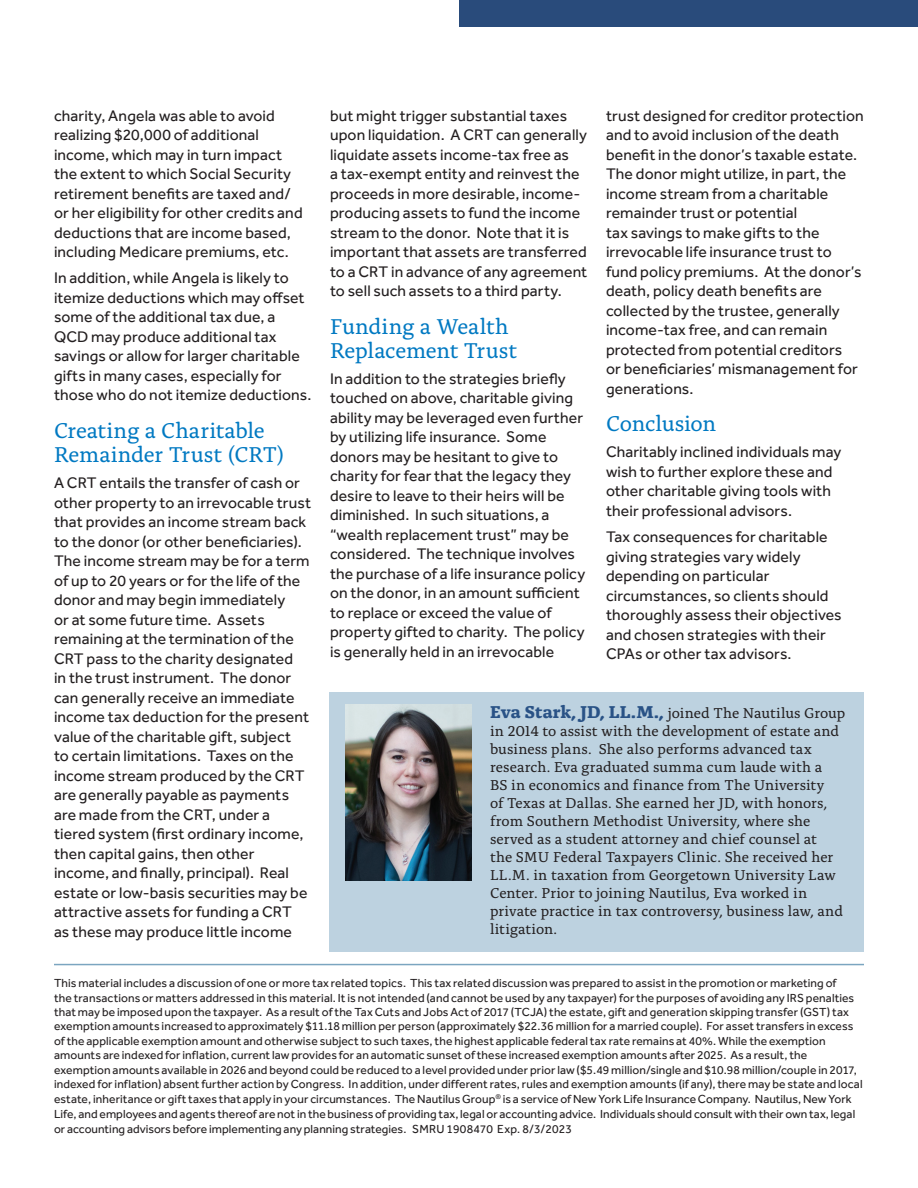
<style>
.page{position:relative;width:918px;height:1188px;background:#fff}
.page>*{position:absolute;margin:0;border:0;box-sizing:border-box;transform-origin:0 0}
.body_effra_10_12{font:22.5px/24px "Alda Pro";letter-spacing:-.01em;color:#0079c2}
.body_effra_10_12-2{font:15.75px/19.5px "Effra Pro";letter-spacing:.01em;color:#231f20}
.t1{font:15px/18px "Alda Pro";color:#231f20}
.Fine_Print{font:12px/14.5px "Effra Pro";letter-spacing:.01em;color:#231f20}
.s1{font-weight:700;font-size:18px;color:#295286}
</style>
<div class="page">
<div style="left:459px;top:0;width:459px;height:27px;background:#294b7b"></div>
<hr style="left:54px;top:964px;width:810px;height:1px;background:#7ba5c0">
<div style="left:330px;top:692px;width:534px;height:260px;background:#bdd2e0"></div>
<img style="left:346px;top:704px;width:126px;height:177px">
<p class="body_effra_10_12-2" style="left:54px;top:105px;width:250px">charity, Angela was able to avoid realizing $20,000 of additional income, which may in turn impact the extent to which Social Security retirement benefits are taxed and/ or her eligibility for other credits and deductions that are income based, including Medicare premiums, etc.</p>
<p class="body_effra_10_12-2" style="left:54px;top:268px;width:259px">In addition, while Angela is likely to itemize deductions which may offset some of the additional tax due, a QCD may produce additional tax savings or allow for larger charitable gifts in many cases, especially for those who do not itemize deductions.</p>
<p class="body_effra_10_12" style="left:54px;top:417px;width:232px">Creating a Charitable<br>Remainder Trust (CRT)</p>
<p class="body_effra_10_12-2" style="left:54px;top:473px;width:259px">A CRT entails the transfer of cash or other property to an irrevocable trust that provides an income stream back to the donor (or other beneficiaries).<br>The income stream may be for a term of up to 20 years or for the life of the donor and may begin immediately<br>or at some future time. Assets remaining at the termination of the CRT pass to the charity designated<br>in the trust instrument. The donor can generally receive an immediate income tax deduction for the present value of the charitable gift, subject<br>to certain limitations. Taxes on the income stream produced by the CRT are generally payable as payments are made from the CRT, under a tiered system (first ordinary income, then capital gains, then other income, and finally, principal). Real estate or low-basis securities may be attractive assets for funding a CRT as these may produce little income</p>
<p class="body_effra_10_12-2" style="left:330px;top:105px;width:259px">but might trigger substantial taxes upon liquidation. A CRT can generally liquidate assets income-tax free as<br>a tax-exempt entity and reinvest the proceeds in more desirable, income&shy;producing assets to fund the income stream to the donor. Note that it is important that assets are transferred to a CRT in advance of any agreement to sell such assets to a third party.</p>
<p class="body_effra_10_12" style="left:330px;top:312px;width:189px">Funding a Wealth<br>Replacement Trust</p>
<p class="body_effra_10_12-2" style="left:330px;top:369px;width:257px">In addition to the strategies briefly touched on above, charitable giving ability may be leveraged even further by utilizing life insurance. Some donors may be hesitant to give to charity for fear that the legacy they desire to leave to their heirs will be diminished. In such situations, a “wealth replacement trust” may be considered. The technique involves the purchase of a life insurance policy on the donor, in an amount sufficient to replace or exceed the value of property gifted to charity. The policy is generally held in an irrevocable</p>
<p class="body_effra_10_12-2" style="left:606px;top:105px;width:259px">trust designed for creditor protection and to avoid inclusion of the death benefit in the donor’s taxable estate.<br>The donor might utilize, in part, the income stream from a charitable remainder trust or potential<br>tax savings to make gifts to the irrevocable life insurance trust to fund policy premiums. At the donor’s death, policy death benefits are collected by the trustee, generally income-tax free, and can remain protected from potential creditors<br>or beneficiaries’ mismanagement for generations.</p>
<p class="body_effra_10_12" style="left:606px;top:410px;width:112px">Conclusion</p>
<p class="body_effra_10_12-2" style="left:606px;top:442px;width:237px">Charitably inclined individuals may wish to further explore these and other charitable giving tools with their professional advisors.</p>
<p class="body_effra_10_12-2" style="left:606px;top:527px;width:237px">Tax consequences for charitable giving strategies vary widely depending on particular circumstances, so clients should thoroughly assess their objectives and chosen strategies with their<br>CPAs or other tax advisors.</p>
<p class="t1" style="left:490px;top:703px;width:357px"><span class="s1">Eva Stark, JD, LL.M.,</span> joined The Nautilus Group in 2014 to assist with the development of estate and business plans. She also performs advanced tax research. Eva graduated summa cum laude with a<br>BS in economics and finance from The University<br>of Texas at Dallas. She earned her JD, with honors, from Southern Methodist University, where she served as a student attorney and chief counsel at<br>the SMU Federal Taxpayers Clinic. She received her LL.M. in taxation from Georgetown University Law Center. Prior to joining Nautilus, Eva worked in private practice in tax controversy, business law, and litigation.</p>
<p class="Fine_Print" style="left:54px;top:976px;width:810px">This material includes a discussion of one or more tax related topics. This tax related discussion was prepared to assist in the promotion or marketing of<br>the transactions or matters addressed in this material. It is not intended (and cannot be used by any taxpayer) for the purposes of avoiding any IRS penalties that may be imposed upon the taxpayer. As a result of the Tax Cuts and Jobs Act of 2017 (TCJA) the estate, gift and generation skipping transfer (GST) tax exemption amounts increased to approximately $11.18 million per person (approximately $22.36 million for a married couple). For asset transfers in excess of the applicable exemption amount and otherwise subject to such taxes, the highest applicable federal tax rate remains at 40%. While the exemption amounts are indexed for inflation, current law provides for an automatic sunset of these increased exemption amounts after 2025. As a result, the exemption amounts available in 2026 and beyond could be reduced to a level provided under prior law ($5.49 million/single and $10.98 million/couple in 2017, indexed for inflation) absent further action by Congress. In addition, under different rates, rules and exemption amounts (if any), there may be state and local estate, inheritance or gift taxes that apply in your circumstances. The Nautilus Group<sup>®</sup> is a service of New York Life Insurance Company. Nautilus, New York Life, and employees and agents thereof are not in the business of providing tax, legal or accounting advice. Individuals should consult with their own tax, legal or accounting advisors before implementing any planning strategies. SMRU 1908470 Exp. 8/3/2023</p>
</div>
